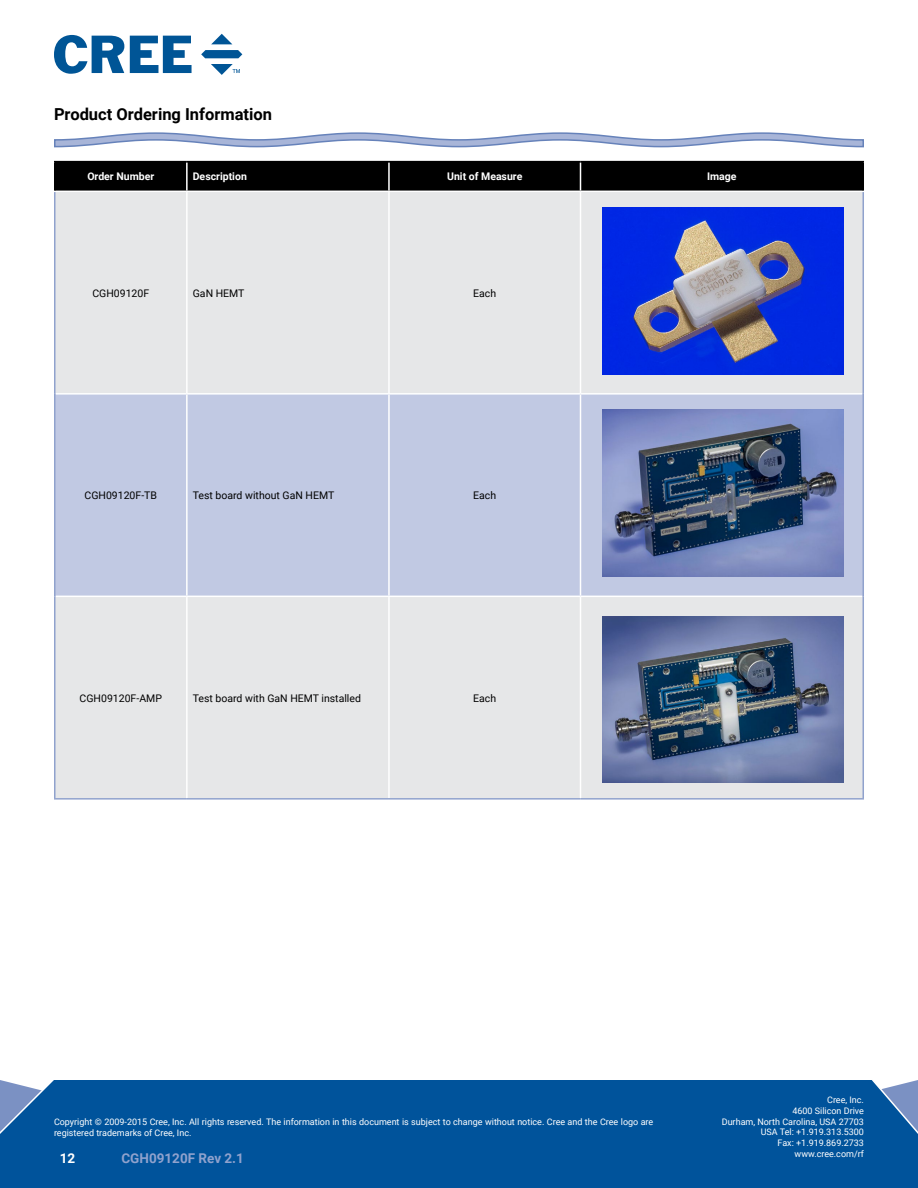
<style>
.page{position:relative;width:918px;height:1188px;background:#fff}
.page>*{position:absolute;margin:0;border:0;box-sizing:border-box;transform-origin:0 0}
.t1{font:700 16.5px "Roboto";color:#000}
.t2{font:700 13.5px "Roboto";color:#90a2cd}
.t3{font:700 13.5px "Roboto";color:#fff}
.t4{font:10.5px "Roboto";color:#000}
.t5{font:700 10.5px "Roboto";color:#fff}
.t6{font:9px/10.8px "Roboto";color:#fff;text-align:right}
</style>
<div class="page">
<div style="left:0;top:1080px;width:918px;height:108px;background:#00539b"></div>
<svg style="left:54px;top:35px;width:70px;height:39px"></svg>
<svg style="left:130px;top:36px;width:62px;height:37px"></svg>
<svg style="left:211px;top:34px;width:21px;height:10px"></svg>
<svg style="left:201px;top:50px;width:41px;height:8px"></svg>
<svg style="left:211px;top:64px;width:29px;height:10px"></svg>
<svg style="left:54px;top:132px;width:810px;height:16px"></svg>
<div style="left:56px;top:192px;width:807px;height:606px;background:#e6e7e8"></div>
<div style="left:56px;top:395px;width:807px;height:201px;background:#c1c9e3"></div>
<hr style="left:186px;top:192px;width:2px;height:201px;background:#fff">
<hr style="left:388px;top:192px;width:2px;height:201px;background:#fff">
<hr style="left:580px;top:192px;width:1px;height:201px;background:#fff">
<hr style="left:56px;top:393px;width:131px;height:2px;background:#fff">
<hr style="left:187px;top:393px;width:202px;height:2px;background:#fff">
<hr style="left:186px;top:395px;width:2px;height:201px;background:#fff">
<hr style="left:389px;top:393px;width:192px;height:2px;background:#fff">
<hr style="left:388px;top:395px;width:2px;height:201px;background:#fff">
<hr style="left:581px;top:393px;width:282px;height:2px;background:#fff">
<hr style="left:580px;top:395px;width:1px;height:201px;background:#fff">
<hr style="left:56px;top:596px;width:131px;height:1px;background:#fff">
<hr style="left:187px;top:596px;width:202px;height:1px;background:#fff">
<hr style="left:186px;top:597px;width:2px;height:201px;background:#fff">
<hr style="left:389px;top:596px;width:192px;height:1px;background:#fff">
<hr style="left:388px;top:597px;width:2px;height:201px;background:#fff">
<hr style="left:581px;top:596px;width:282px;height:1px;background:#fff">
<hr style="left:580px;top:597px;width:1px;height:201px;background:#fff">
<hr style="left:54px;top:161px;width:133px;height:1px;background:#000">
<hr style="left:54px;top:162px;width:2px;height:29px;background:#000">
<hr style="left:187px;top:161px;width:202px;height:1px;background:#000">
<hr style="left:389px;top:161px;width:192px;height:1px;background:#000">
<hr style="left:581px;top:161px;width:283px;height:1px;background:#000">
<div style="left:55px;top:162px;width:809px;height:29px;background:#000"></div>
<hr style="left:54px;top:192px;width:2px;height:202px;background:#90a2cd">
<hr style="left:863px;top:192px;width:1px;height:202px;background:#90a2cd">
<hr style="left:54px;top:394px;width:2px;height:202px;background:#90a2cd">
<hr style="left:863px;top:394px;width:1px;height:202px;background:#90a2cd">
<hr style="left:54px;top:596px;width:2px;height:202px;background:#90a2cd">
<hr style="left:863px;top:596px;width:1px;height:202px;background:#90a2cd">
<hr style="left:54px;top:798px;width:133px;height:2px;background:#90a2cd">
<hr style="left:187px;top:798px;width:202px;height:2px;background:#90a2cd">
<hr style="left:389px;top:798px;width:192px;height:2px;background:#90a2cd">
<hr style="left:581px;top:798px;width:283px;height:2px;background:#90a2cd">
<img style="left:603px;top:207px;width:241px;height:167px">
<img style="left:603px;top:616px;width:241px;height:166px">
<img style="left:603px;top:409px;width:241px;height:167px">
<h1 class="t1" style="left:54px;top:103px;width:220px">Product Ordering Information</h1>
<p class="t5" style="left:87px;top:172px;width:68px">Order Number</p>
<p class="t5" style="left:193px;top:172px;width:56px">Description</p>
<p class="t5" style="left:447px;top:172px;width:77px">Unit of Measure</p>
<p class="t5" style="left:707px;top:169px;width:31px">Image</p>
<p class="t4" style="left:92px;top:288px;width:58px">CGH09120F</p>
<p class="t4" style="left:193px;top:288px;width:53px">GaN HEMT</p>
<p class="t4" style="left:473px;top:288px;width:24px">Each</p>
<p class="t4" style="left:85px;top:488px;width:74px">CGH09120F-TB</p>
<p class="t4" style="left:193px;top:488px;width:143px">Test board without GaN HEMT</p>
<p class="t4" style="left:473px;top:491px;width:24px">Each</p>
<p class="t4" style="left:80px;top:690px;width:84px">CGH09120F-AMP</p>
<p class="t4" style="left:193px;top:690px;width:170px">Test board with GaN HEMT installed</p>
<p class="t4" style="left:473px;top:693px;width:24px">Each</p>
<p class="t6" style="left:54px;top:1117px;width:601px;text-align:left">Copyright © 2009-2015 Cree, Inc. All rights reserved. The information in this document is subject to change without notice. Cree and the Cree logo are registered trademarks of Cree, Inc.</p>
<h2 class="t3" style="left:60px;top:1152px;width:17px">12</h2>
<h2 class="t2" style="left:122px;top:1152px;width:124px">CGH09120F Rev 2.1</h2>
<p class="t6" style="left:722px;top:1095px;width:144px">Cree, Inc.<br>4600 Silicon Drive<br>Durham, North Carolina, USA 27703<br>USA Tel: +1.919.313.5300<br>Fax: +1.919.869.2733 www.cree.com/rf</p>
</div>
